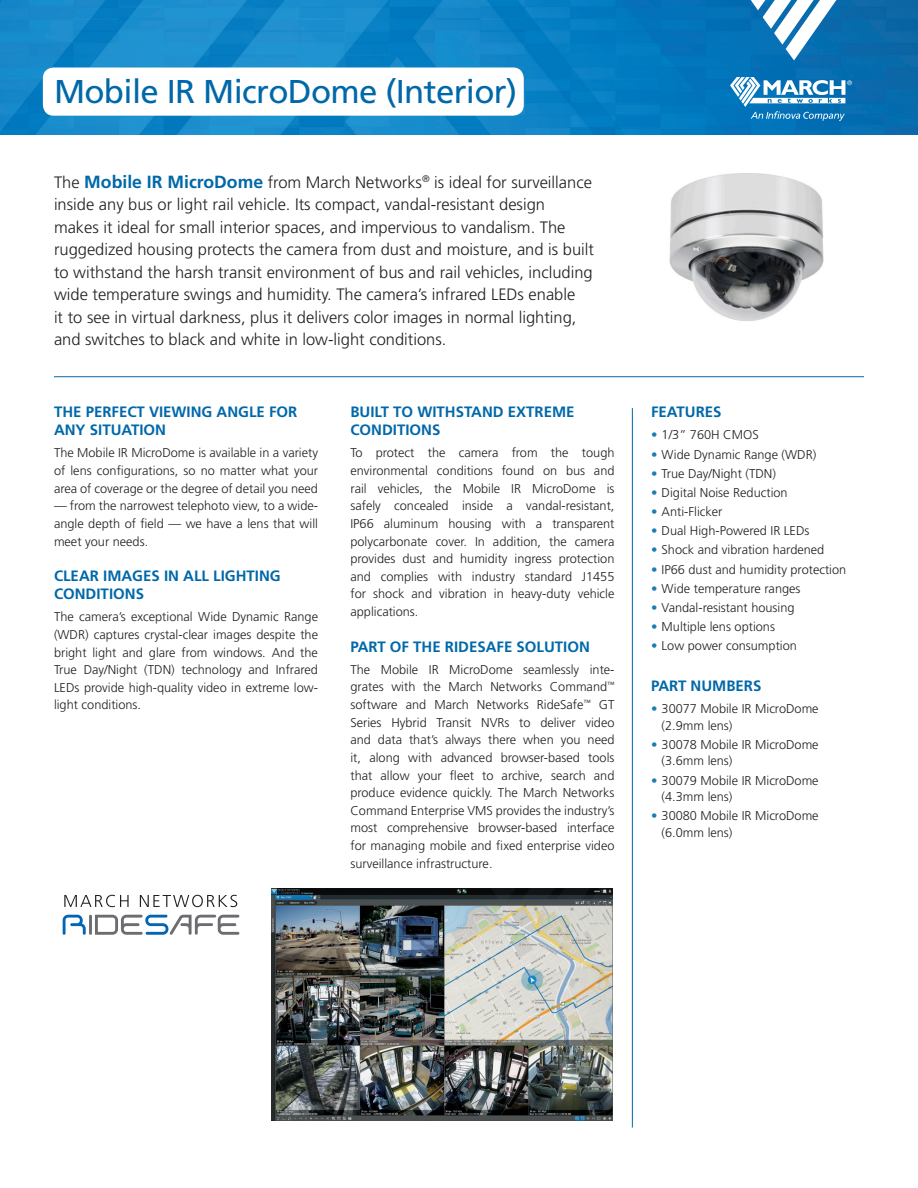
<style>
.page{position:relative;width:918px;height:1188px;background:#fff}
.page>*{position:absolute;margin:0;border:0;box-sizing:border-box;transform-origin:0 0}
.t1{font:33px "Frutiger LT Std";letter-spacing:-.02em;color:#0068a9}
.t2{font:300 16.5px/22.5px "Frutiger LT Std";color:#231f20}
.t3{font:700 15px/18px "Frutiger LT Std";color:#0068a9}
.t4{font:300 12.75px/17.5px "Frutiger LT Std";color:#231f20;text-align:justify}
.s1{font-weight:700;font-size:17.7px;color:#0068a9}
.s2{font-weight:700;color:#1c7bb7}
</style>
<div class="page">
<img style="left:0;top:0;width:918px;height:135px">
<svg style="left:730px;top:77px;width:122px;height:44px"></svg>
<svg style="left:718px;top:0;width:150px;height:60px"></svg>
<div style="left:43px;top:68px;width:481px;height:48px;background:#fff;border-radius:11px"></div>
<img style="left:669px;top:173px;width:155px;height:148px">
<svg style="left:64px;top:895px;width:65px;height:12px"></svg>
<svg style="left:140px;top:895px;width:97px;height:12px"></svg>
<svg style="left:63px;top:915px;width:176px;height:20px"></svg>
<img style="left:271px;top:888px;width:342px;height:233px">
<hr style="left:632px;top:408px;width:1px;height:720px;background:#0068a9">
<hr style="left:54px;top:376px;width:810px;height:1px;background:#0068a9">
<h1 class="t1" style="left:54px;top:72px;width:465px">Mobile IR MicroDome (Interior)</h1>
<p class="t2" style="left:54px;top:171px;width:542px">The <span class="s1">Mobile IR MicroDome</span> from March Networks<sup>®</sup> is ideal for surveillance inside any bus or light rail vehicle. Its compact, vandal-resistant design makes it ideal for small interior spaces, and impervious to vandalism. The ruggedized housing protects the camera from dust and moisture, and is built to withstand the harsh transit environment of bus and rail vehicles, including wide temperature swings and humidity. The camera’s infrared LEDs enable<br>it to see in virtual darkness, plus it delivers color images in normal lighting, and switches to black and white in low-light conditions.</p>
<h2 class="t3" style="left:54px;top:403px;width:245px">THE PERFECT VIEWING ANGLE FOR<br>ANY SITUATION</h2>
<p class="t4" style="left:54px;top:444px;width:266px">The Mobile IR MicroDome is available in a variety of lens configurations, so no matter what your area of coverage or the degree of detail you need</p>
<p class="t4" style="left:54px;top:497px;width:266px">— from the narrowest telephoto view, to a wide&shy;angle depth of field — we have a lens that will meet your needs.</p>
<h2 class="t3" style="left:54px;top:567px;width:228px">CLEAR IMAGES IN ALL LIGHTING<br>CONDITIONS</h2>
<p class="t4" style="left:54px;top:608px;width:266px">The camera’s exceptional Wide Dynamic Range (WDR) captures crystal-clear images despite the bright light and glare from windows. And the True Day/Night (TDN) technology and Infrared LEDs provide high-quality video in extreme low&shy;light conditions.</p>
<h2 class="t3" style="left:350px;top:403px;width:226px">BUILT TO WITHSTAND EXTREME<br>CONDITIONS</h2>
<p class="t4" style="left:350px;top:444px;width:266px">To protect the camera from the tough environmental conditions found on bus and rail vehicles, the Mobile IR MicroDome is safely concealed inside a vandal-resistant, IP66 aluminum housing with a transparent polycarbonate cover. In addition, the camera provides dust and humidity ingress protection and complies with industry standard J1455 for shock and vibration in heavy-duty vehicle applications.</p>
<h2 class="t3" style="left:350px;top:638px;width:241px">PART OF THE RIDESAFE SOLUTION</h2>
<p class="t4" style="left:350px;top:661px;width:266px">The Mobile IR MicroDome seamlessly inte&shy;grates with the March Networks Command<sup>™ </sup>software and March Networks RideSafe<sup>™</sup> GT Series Hybrid Transit NVRs to deliver video and data that’s always there when you need it, along with advanced browser-based tools that allow your fleet to archive, search and produce evidence quickly. The March Networks Command Enterprise VMS provides the industry’s most comprehensive browser-based interface for managing mobile and fixed enterprise video surveillance infrastructure.</p>
<h2 class="t3" style="left:651px;top:403px;width:72px">FEATURES</h2>
<p class="t4" style="left:651px;top:426px;width:109px"><span class="s2">•</span> 1/3” 760H CMOS</p>
<p class="t4" style="left:651px;top:446px;width:167px"><span class="s2">•</span> Wide Dynamic Range (WDR)</p>
<p class="t4" style="left:651px;top:465px;width:126px"><span class="s2">•</span> True Day/Night (TDN)</p>
<p class="t4" style="left:651px;top:484px;width:138px"><span class="s2">•</span> Digital Noise Reduction</p>
<p class="t4" style="left:651px;top:503px;width:73px"><span class="s2">•</span> Anti-Flicker</p>
<p class="t4" style="left:651px;top:522px;width:160px"><span class="s2">•</span> Dual High-Powered IR LEDs</p>
<p class="t4" style="left:651px;top:541px;width:175px"><span class="s2">•</span> Shock and vibration hardened</p>
<p class="t4" style="left:651px;top:561px;width:197px"><span class="s2">•</span> IP66 dust and humidity protection</p>
<p class="t4" style="left:651px;top:580px;width:151px"><span class="s2">•</span> Wide temperature ranges</p>
<p class="t4" style="left:651px;top:599px;width:145px"><span class="s2">•</span> Vandal-resistant housing</p>
<p class="t4" style="left:651px;top:618px;width:125px"><span class="s2">•</span> Multiple lens options</p>
<p class="t4" style="left:651px;top:637px;width:147px"><span class="s2">•</span> Low power consumption</p>
<h2 class="t3" style="left:651px;top:677px;width:112px">PART NUMBERS</h2>
<p class="t4" style="left:662px;top:701px;width:159px;line-height:16.5px;text-indent:-11px"><span class="s2">•</span> 30077 Mobile IR MicroDome (2.9mm lens)</p>
<p class="t4" style="left:662px;top:737px;width:159px;line-height:16.5px;text-indent:-11px"><span class="s2">•</span> 30078 Mobile IR MicroDome (3.6mm lens)</p>
<p class="t4" style="left:662px;top:772px;width:159px;line-height:16.5px;text-indent:-11px"><span class="s2">•</span> 30079 Mobile IR MicroDome (4.3mm lens)</p>
<p class="t4" style="left:662px;top:808px;width:159px;line-height:16.5px;text-indent:-11px"><span class="s2">•</span> 30080 Mobile IR MicroDome (6.0mm lens)</p>
</div>
